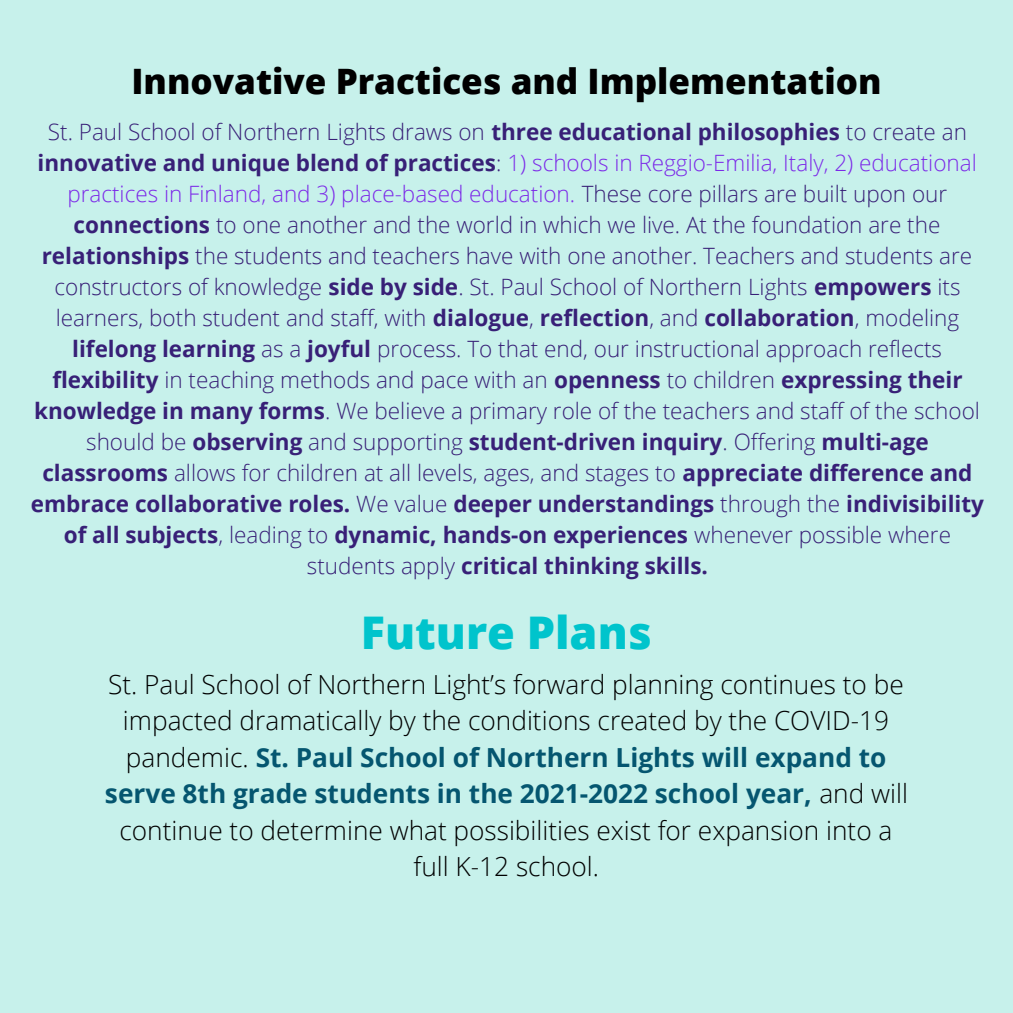
<style>
.page{position:relative;width:1013px;height:1013px;background:#fff}
.page>*{position:absolute;margin:0;border:0;box-sizing:border-box;transform-origin:0 0}
.t1{font:800 45px "Open Sans";color:#00c4cc}
.t2{font:800 35px "Open Sans";color:#000}
.t3{font:300 26.25px/36.5px "Open Sans";color:#000;text-align:center}
.t4{font:300 22.5px/31px "Open Sans";color:#382077;text-align:center}
.s1{font-weight:700}
.s2{color:#7c2ae8}
.s3{font-weight:700;color:#055670}
</style>
<div class="page">
<div style="left:0;top:0;width:1012px;height:1012px;background:#c7f1eb"></div>
<p class="t2" style="left:131px;top:56px;width:751px">Innovative Practices and Implementation</p>
<p class="t4" style="left:31px;top:116px;width:954px">St. Paul School of Northern Lights draws on <span class="s1">three educational philosophies</span> to create an <span class="s1">innovative and unique blend of practices</span>: <span class="s2">1) schools in Reggio-Emilia, Italy, 2) educational practices in Finland, and 3) place-based education.</span> These core pillars are built upon our <span class="s1">connections</span> to one another and the world in which we live. At the foundation are the <span class="s1">relationships</span> the students and teachers have with one another. Teachers and students are constructors of knowledge <span class="s1">side by side</span>. St. Paul School of Northern Lights <span class="s1">empowers</span> its learners, both student and staff, with <span class="s1">dialogue</span>, <span class="s1">reflection</span>, and <span class="s1">collaboration</span>, modeling <span class="s1">lifelong learning</span> as a <span class="s1">joyful</span> process. To that end, our instructional approach reflects <span class="s1">flexibility</span> in teaching methods and pace with an <span class="s1">openness</span> to children <span class="s1">expressing their knowledge in many forms</span>. We believe a primary role of the teachers and staff of the school should be <span class="s1">observing</span> and supporting <span class="s1">student-driven inquiry</span>. Offering <span class="s1">multi-age classrooms</span> allows for children at all levels, ages, and stages to <span class="s1">appreciate difference and embrace collaborative roles.</span> We value <span class="s1">deeper understandings</span> through the <span class="s1">indivisibility of all subjects</span>, leading to <span class="s1">dynamic, hands-on experiences</span> whenever possible where students apply <span class="s1">critical thinking skills.</span></p>
<p class="t1" style="left:361px;top:601px;width:292px">Future Plans</p>
<p class="t3" style="left:105px;top:665px;width:804px">St. Paul School of Northern Light’s forward planning continues to be impacted dramatically by the conditions created by the COVID-19 pandemic. <span class="s3">St. Paul School of Northern Lights will expand to serve 8th grade students in the 2021-2022 school year,</span> and will continue to determine what possibilities exist for expansion into a full K-12 school.</p>
</div>
